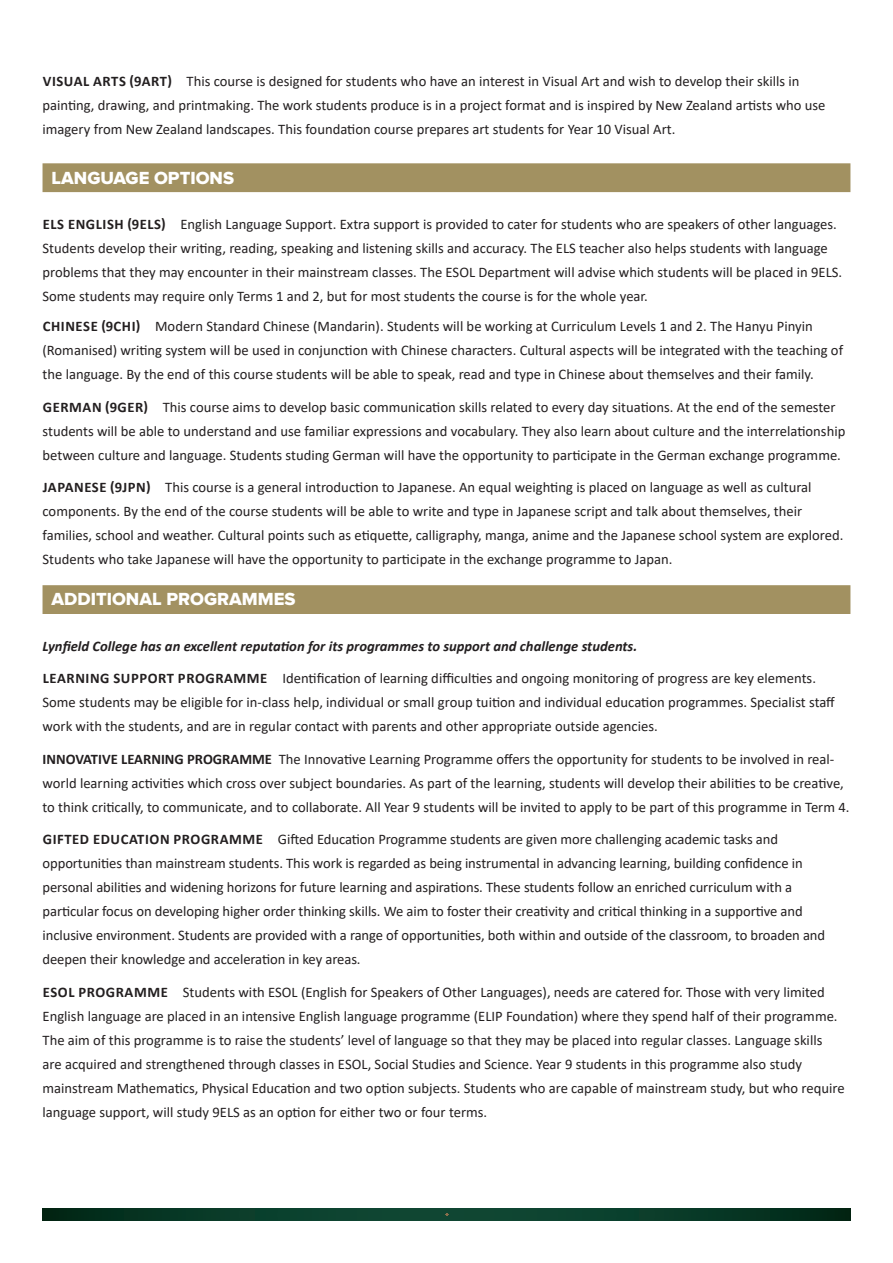
<style>
.page{position:relative;width:893px;height:1263px;background:#fff}
.page>*{position:absolute;margin:0;border:0;box-sizing:border-box;transform-origin:0 0}
.t1{font:18.15px "Proxima Nova Extrabld";color:#fff}
.t2{font:14.7px/24px "Calibri";color:#231f20}
.t3{font:italic 700 14.7px "Calibri";color:#231f20}
.s1{font-weight:700}
</style>
<div class="page">
<div style="left:43px;top:163px;width:807px;height:29px;background:#a29161"></div>
<div style="left:43px;top:585px;width:807px;height:29px;background:#a29161"></div>
<svg style="left:43px;top:1208px;width:807px;height:12px;background:#093a28"></svg>
<p class="t2" style="left:43px;top:69px;width:784px"><span class="s1">VISUAL ARTS (9ART)</span> This course is designed for students who have an interest in Visual Art and wish to develop their skills in painting, drawing, and printmaking. The work students produce is in a project format and is inspired by New Zealand artists who use imagery from New Zealand landscapes. This foundation course prepares art students for Year 10 Visual Art.</p>
<p class="t1" style="left:52px;top:167px;width:184px">LANGUAGE OPTIONS</p>
<p class="t2" style="left:43px;top:212px;width:801px"><span class="s1">ELS ENGLISH (9ELS)</span> English Language Support. Extra support is provided to cater for students who are speakers of other languages.<br>Students develop their writing, reading, speaking and listening skills and accuracy. The ELS teacher also helps students with language problems that they may encounter in their mainstream classes. The ESOL Department will advise which students will be placed in 9ELS.<br>Some students may require only Terms 1 and 2, but for most students the course is for the whole year.</p>
<p class="t2" style="left:43px;top:314px;width:802px"><span class="s1">CHINESE (9CHI)</span> Modern Standard Chinese (Mandarin). Students will be working at Curriculum Levels 1 and 2. The Hanyu Pinyin (Romanised) writing system will be used in conjunction with Chinese characters. Cultural aspects will be integrated with the teaching of the language. By the end of this course students will be able to speak, read and type in Chinese about themselves and their family.</p>
<p class="t2" style="left:43px;top:394px;width:804px"><span class="s1">GERMAN (9GER)</span> This course aims to develop basic communication skills related to every day situations. At the end of the semester students will be able to understand and use familiar expressions and vocabulary. They also learn about culture and the interrelationship between culture and language. Students studing German will have the opportunity to participate in the German exchange programme.</p>
<p class="t2" style="left:43px;top:475px;width:802px"><span class="s1">JAPANESE (9JPN)</span> This course is a general introduction to Japanese. An equal weighting is placed on language as well as cultural components. By the end of the course students will be able to write and type in Japanese script and talk about themselves, their families, school and weather. Cultural points such as etiquette, calligraphy, manga, anime and the Japanese school system are explored.<br>Students who take Japanese will have the opportunity to participate in the exchange programme to Japan.</p>
<p class="t1" style="left:52px;top:589px;width:245px">ADDITIONAL PROGRAMMES</p>
<p class="t3" style="left:43px;top:635px;width:596px">Lynfield College has an excellent reputation for its programmes to support and challenge students.</p>
<p class="t2" style="left:43px;top:666px;width:794px"><span class="s1">LEARNING SUPPORT PROGRAMME</span> Identification of learning difficulties and ongoing monitoring of progress are key elements.<br>Some students may be eligible for in-class help, individual or small group tuition and individual education programmes. Specialist staff work with the students, and are in regular contact with parents and other appropriate outside agencies.</p>
<p class="t2" style="left:43px;top:746px;width:808px"><span class="s1">INNOVATIVE LEARNING PROGRAMME</span> The Innovative Learning Programme offers the opportunity for students to be involved in real&shy;world learning activities which cross over subject boundaries. As part of the learning, students will develop their abilities to be creative, to think critically, to communicate, and to collaborate. All Year 9 students will be invited to apply to be part of this programme in Term 4.</p>
<p class="t2" style="left:43px;top:827px;width:784px"><span class="s1">GIFTED EDUCATION PROGRAMME</span> Gifted Education Programme students are given more challenging academic tasks and opportunities than mainstream students. This work is regarded as being instrumental in advancing learning, building confidence in personal abilities and widening horizons for future learning and aspirations. These students follow an enriched curriculum with a particular focus on developing higher order thinking skills. We aim to foster their creativity and critical thinking in a supportive and inclusive environment. Students are provided with a range of opportunities, both within and outside of the classroom, to broaden and deepen their knowledge and acceleration in key areas.</p>
<p class="t2" style="left:43px;top:979px;width:804px"><span class="s1">ESOL PROGRAMME</span> Students with ESOL (English for Speakers of Other Languages), needs are catered for. Those with very limited English language are placed in an intensive English language programme (ELIP Foundation) where they spend half of their programme.<br>The aim of this programme is to raise the students’ level of language so that they may be placed into regular classes. Language skills are acquired and strengthened through classes in ESOL, Social Studies and Science. Year 9 students in this programme also study mainstream Mathematics, Physical Education and two option subjects. Students who are capable of mainstream study, but who require language support, will study 9ELS as an option for either two or four terms.</p>
</div>
